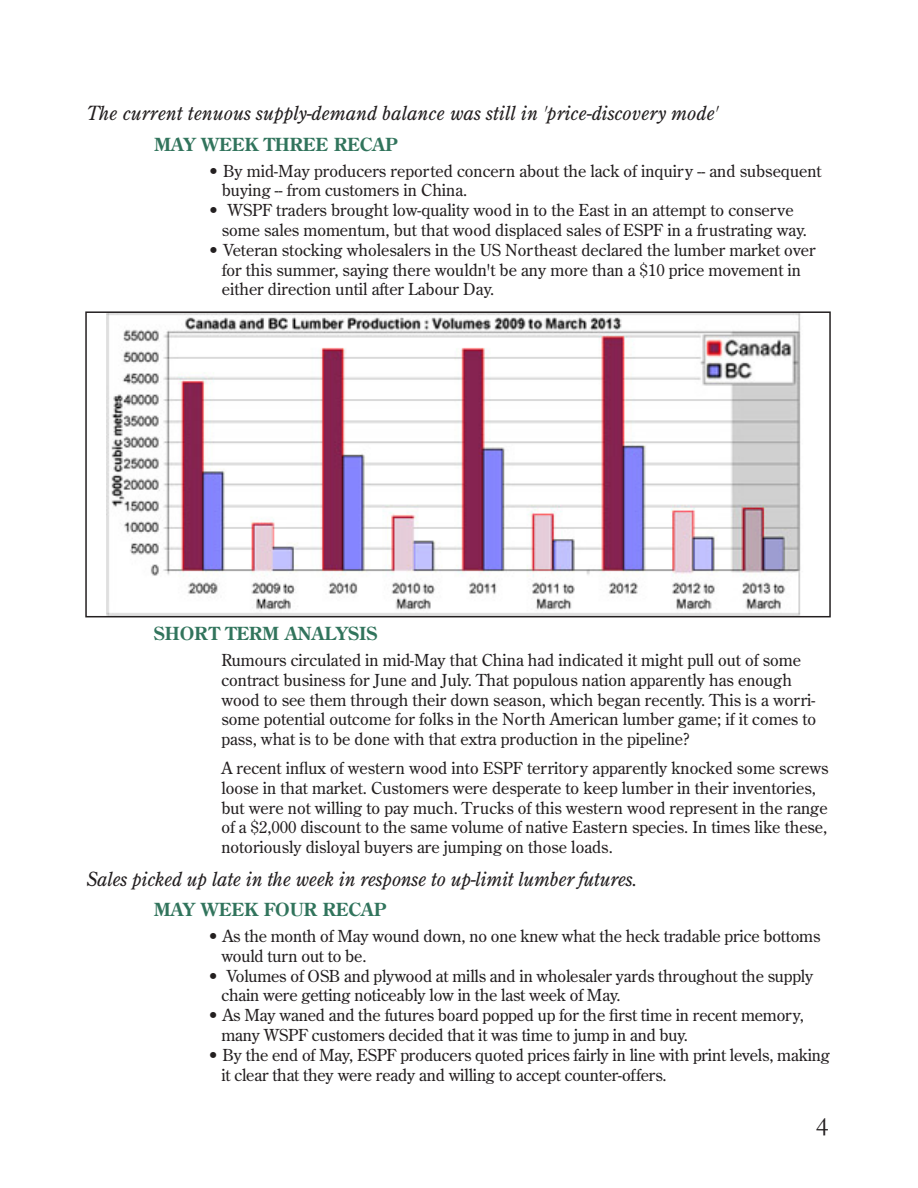
<style>
.page{position:relative;width:918px;height:1188px;background:#fff}
.page>*{position:absolute;margin:0;border:0;box-sizing:border-box;transform-origin:0 0}
.t1{font:italic 19.5px "Century Old Style Std";color:#231f20}
.t2{font:700 18px "Century Old Style Std";color:#31745c}
.t3{font:16.5px/19.8px "Century Old Style Std";color:#231f20}
</style>
<div class="page">
<img style="left:106px;top:314px;width:695px;height:300px">
<div style="left:85px;top:311px;width:746px;height:306px;border:2px solid #231f20"></div>
<p class="t1" style="left:87px;top:101px;width:633px">The current tenuous supply-demand balance was still in 'price-discovery mode'</p>
<p class="t2" style="left:154px;top:132px;width:245px">MAY WEEK THREE RECAP</p>
<p class="t3" style="left:222px;top:160px;width:601px;text-indent:-14px">• By mid-May producers reported concern about the lack of inquiry -- and subsequent buying -- from customers in China.</p>
<p class="t3" style="left:222px;top:200px;width:587px;text-indent:-14px">• WSPF traders brought low-quality wood in to the East in an attempt to conserve some sales momentum, but that wood displaced sales of ESPF in a frustrating way.</p>
<p class="t3" style="left:222px;top:240px;width:595px;text-indent:-14px">• Veteran stocking wholesalers in the US Northeast declared the lumber market over for this summer, saying there wouldn't be any more than a $10 price movement in either direction until after Labour Day.</p>
<p class="t2" style="left:154px;top:622px;width:225px">SHORT TERM ANALYSIS</p>
<p class="t3" style="left:221px;top:650px;width:596px">Rumours circulated in mid-May that China had indicated it might pull out of some contract business for June and July. That populous nation apparently has enough wood to see them through their down season, which began recently. This is a worri&shy;some potential outcome for folks in the North American lumber game; if it comes to pass, what is to be done with that extra production in the pipeline?</p>
<p class="t3" style="left:221px;top:758px;width:609px">A recent influx of western wood into ESPF territory apparently knocked some screws loose in that market. Customers were desperate to keep lumber in their inventories, but were not willing to pay much. Trucks of this western wood represent in the range of a $2,000 discount to the same volume of native Eastern species. In times like these, notoriously disloyal buyers are jumping on those loads.</p>
<p class="t1" style="left:86px;top:866px;width:553px">Sales picked up late in the week in response to up-limit lumber futures.</p>
<p class="t2" style="left:154px;top:898px;width:234px">MAY WEEK FOUR RECAP</p>
<p class="t3" style="left:221px;top:926px;width:601px;text-indent:-14px">• As the month of May wound down, no one knew what the heck tradable price bottoms would turn out to be.</p>
<p class="t3" style="left:221px;top:966px;width:594px;text-indent:-14px">• Volumes of OSB and plywood at mills and in wholesaler yards throughout the supply chain were getting noticeably low in the last week of May.</p>
<p class="t3" style="left:221px;top:1005px;width:584px;text-indent:-14px">• As May waned and the futures board popped up for the first time in recent memory, many WSPF customers decided that it was time to jump in and buy.</p>
<p class="t3" style="left:221px;top:1045px;width:610px;text-indent:-14px">• By the end of May, ESPF producers quoted prices fairly in line with print levels, making it clear that they were ready and willing to accept counter-offers.</p>
</div>
